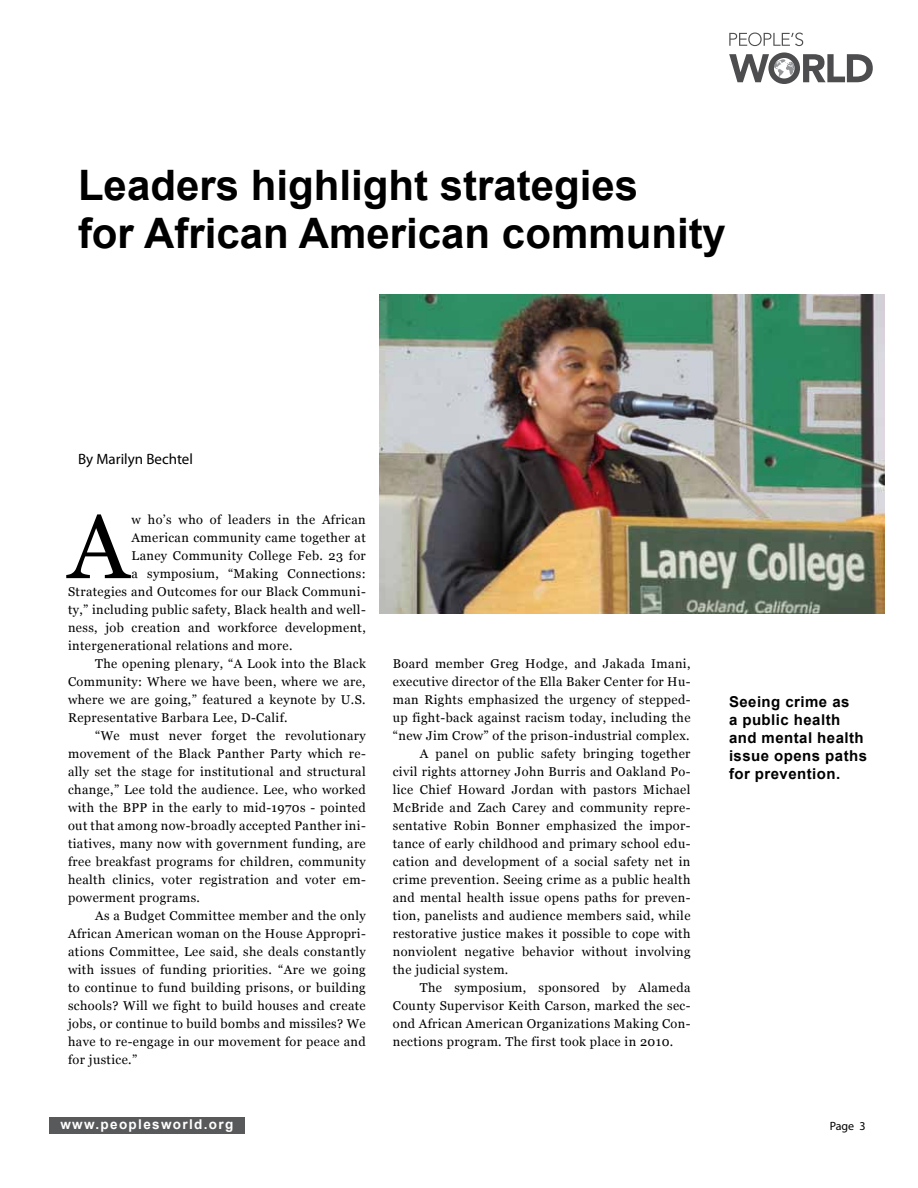
<style>
.page{position:relative;width:918px;height:1188px;background:#fff}
.page>*{position:absolute;margin:0;border:0;box-sizing:border-box;transform-origin:0 0}
.t1{font:90.75px "Georgia";color:#000}
.t2{font:700 42px/48px "Arial";color:#000}
.t3{font:700 15px/18px "Arial";letter-spacing:.03em;color:#000}
.t4{font:15px "Myriad Pro";color:#000}
.t5{font:700 13.5px "Arial";letter-spacing:.1em;color:#fff}
.t6{font:12.75px "Georgia";letter-spacing:.03em;color:#000}
.t7{font:12px "Myriad Pro";color:#000}
</style>
<div class="page">
<div style="left:49px;top:1118px;width:196px;height:16px;background:#58595b"></div>
<svg style="left:729px;top:33px;width:74px;height:13px"></svg>
<svg style="left:729px;top:52px;width:144px;height:32px"></svg>
<img style="left:379px;top:295px;width:506px;height:318px">
<h2 class="t2" style="left:78px;top:163px;width:650px">Leaders highlight strategies<br>for African American community</h2>
<p class="t4" style="left:78px;top:450px;width:117px">By Marilyn Bechtel</p>
<h1 class="t1" style="left:68px;top:492px;width:62px">A</h1>
<p class="t6" style="left:132px;top:512px;width:236px">w ho’s who of leaders in the African</p>
<p class="t6" style="left:132px;top:530px;width:236px">American community came together at</p>
<p class="t6" style="left:132px;top:548px;width:236px">Laney Community College Feb. 23 for</p>
<p class="t6" style="left:132px;top:566px;width:236px">a symposium, “Making Connections:</p>
<p class="t6" style="left:68px;top:584px;width:299px">Strategies and Outcomes for our Black Communi-</p>
<p class="t6" style="left:68px;top:602px;width:299px">ty,” including public safety, Black health and well-</p>
<p class="t6" style="left:68px;top:620px;width:299px">ness, job creation and workforce development,</p>
<p class="t6" style="left:68px;top:638px;width:226px">intergenerational relations and more.</p>
<p class="t6" style="left:95px;top:656px;width:272px">The opening plenary, “A Look into the Black</p>
<p class="t6" style="left:68px;top:674px;width:299px">Community: Where we have been, where we are,</p>
<p class="t6" style="left:68px;top:692px;width:299px">where we are going,” featured a keynote by U.S.</p>
<p class="t6" style="left:68px;top:710px;width:221px">Representative Barbara Lee, D-Calif.</p>
<p class="t6" style="left:95px;top:728px;width:272px">“We must never forget the revolutionary</p>
<p class="t6" style="left:68px;top:746px;width:299px">movement of the Black Panther Party which re-</p>
<p class="t6" style="left:68px;top:764px;width:299px">ally set the stage for institutional and structural</p>
<p class="t6" style="left:68px;top:782px;width:299px">change,” Lee told the audience. Lee, who worked</p>
<p class="t6" style="left:68px;top:800px;width:299px">with the BPP in the early to mid-1970s - pointed</p>
<p class="t6" style="left:68px;top:818px;width:299px">out that among now-broadly accepted Panther ini-</p>
<p class="t6" style="left:68px;top:836px;width:299px">tiatives, many now with government funding, are</p>
<p class="t6" style="left:68px;top:854px;width:299px">free breakfast programs for children, community</p>
<p class="t6" style="left:68px;top:872px;width:299px">health clinics, voter registration and voter em-</p>
<p class="t6" style="left:68px;top:890px;width:133px">powerment programs.</p>
<p class="t6" style="left:95px;top:908px;width:272px">As a Budget Committee member and the only</p>
<p class="t6" style="left:68px;top:926px;width:299px">African American woman on the House Appropri-</p>
<p class="t6" style="left:68px;top:944px;width:299px">ations Committee, Lee said, she deals constantly</p>
<p class="t6" style="left:68px;top:962px;width:299px">with issues of funding priorities. “Are we going</p>
<p class="t6" style="left:68px;top:980px;width:299px">to continue to fund building prisons, or building</p>
<p class="t6" style="left:68px;top:998px;width:299px">schools? Will we fight to build houses and create</p>
<p class="t6" style="left:68px;top:1016px;width:299px">jobs, or continue to build bombs and missiles? We</p>
<p class="t6" style="left:68px;top:1034px;width:299px">have to re-engage in our movement for peace and</p>
<p class="t6" style="left:68px;top:1052px;width:71px">for justice.”</p>
<p class="t5" style="left:60px;top:1116px;width:174px">www.peoplesworld.org</p>
<p class="t6" style="left:393px;top:656px;width:299px">Board member Greg Hodge, and Jakada Imani,</p>
<p class="t6" style="left:393px;top:674px;width:299px">executive director of the Ella Baker Center for Hu-</p>
<p class="t6" style="left:393px;top:692px;width:299px">man Rights emphasized the urgency of stepped-</p>
<p class="t6" style="left:393px;top:710px;width:299px">up fight-back against racism today, including the</p>
<p class="t6" style="left:393px;top:728px;width:298px">“new Jim Crow” of the prison-industrial complex.</p>
<p class="t6" style="left:420px;top:746px;width:272px">A panel on public safety bringing together</p>
<p class="t6" style="left:393px;top:764px;width:299px">civil rights attorney John Burris and Oakland Po-</p>
<p class="t6" style="left:393px;top:782px;width:299px">lice Chief Howard Jordan with pastors Michael</p>
<p class="t6" style="left:393px;top:800px;width:299px">McBride and Zach Carey and community repre-</p>
<p class="t6" style="left:393px;top:818px;width:299px">sentative Robin Bonner emphasized the impor-</p>
<p class="t6" style="left:393px;top:836px;width:299px">tance of early childhood and primary school edu-</p>
<p class="t6" style="left:393px;top:854px;width:299px">cation and development of a social safety net in</p>
<p class="t6" style="left:393px;top:872px;width:299px">crime prevention. Seeing crime as a public health</p>
<p class="t6" style="left:393px;top:890px;width:299px">and mental health issue opens paths for preven-</p>
<p class="t6" style="left:393px;top:908px;width:299px">tion, panelists and audience members said, while</p>
<p class="t6" style="left:393px;top:926px;width:299px">restorative justice makes it possible to cope with</p>
<p class="t6" style="left:393px;top:944px;width:299px">nonviolent negative behavior without involving</p>
<p class="t6" style="left:393px;top:962px;width:117px">the judicial system.</p>
<p class="t6" style="left:420px;top:980px;width:272px">The symposium, sponsored by Alameda</p>
<p class="t6" style="left:393px;top:998px;width:299px">County Supervisor Keith Carson, marked the sec-</p>
<p class="t6" style="left:393px;top:1016px;width:299px">ond African American Organizations Making Con-</p>
<p class="t6" style="left:393px;top:1034px;width:282px">nections program. The first took place in 2010.</p>
<p class="t3" style="left:729px;top:693px;width:140px">Seeing crime as<br>a public health and mental health issue opens paths for prevention.</p>
<p class="t7" style="left:830px;top:1118px;width:37px">Page 3</p>
</div>
